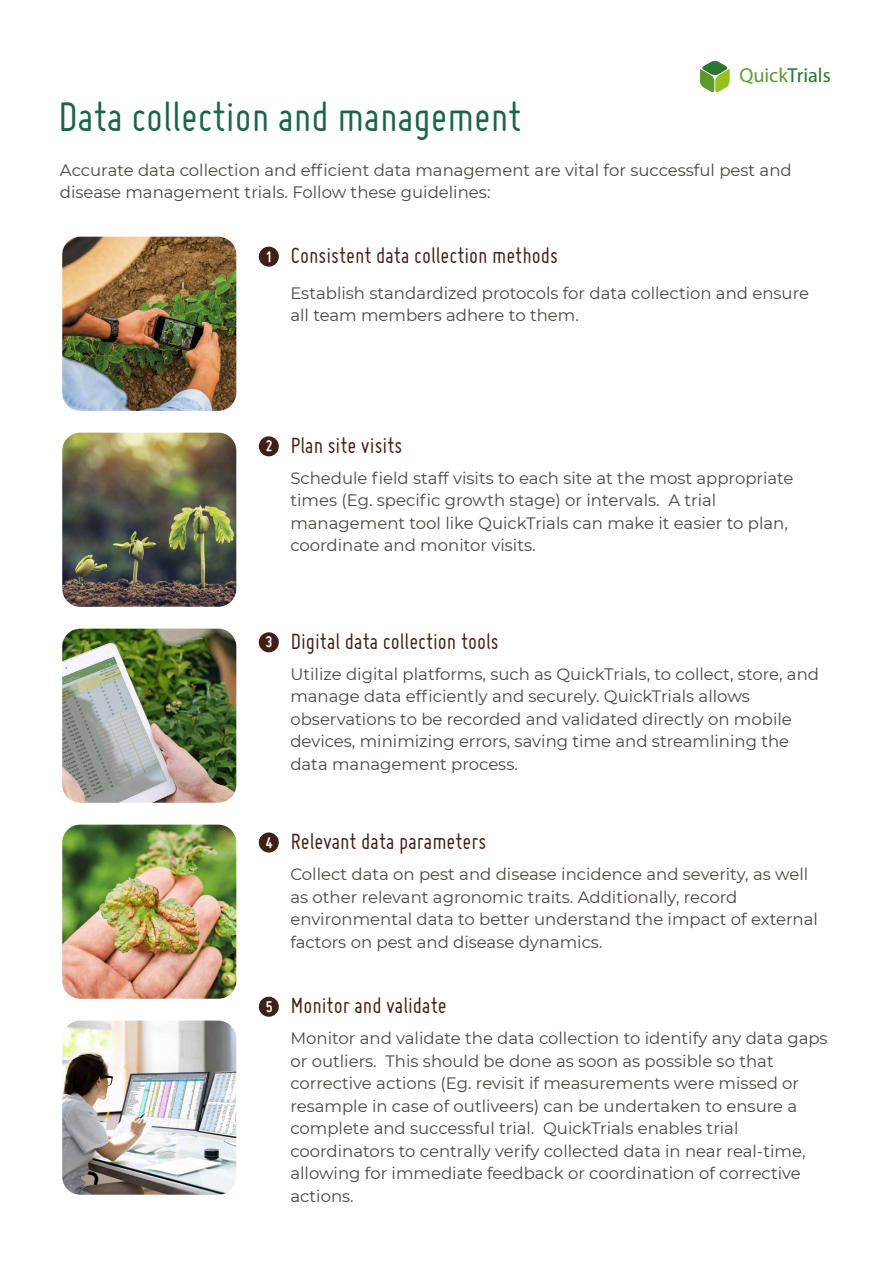
<style>
.page{position:relative;width:893px;height:1263px;background:#fff}
.page>*{position:absolute;margin:0;border:0;box-sizing:border-box;transform-origin:0 0}
.t1{font:45px "Miso";color:#1b6349}
.t2{font:24px "Miso";color:#3f1f17}
.t3{font:20.25px "Myriad Pro";color:#297534}
.t4{font:16.5px/22.5px "Montserrat";color:#494543}
.s1{color:#5f9831}
.s2{font-weight:700;font-size:16.65px;color:#fff}
</style>
<div class="page">
<svg style="left:700px;top:61px;width:30px;height:31px"></svg>
<div style="left:259px;top:247px;width:20px;height:20px;background:#3f1f17;border-radius:50%"></div>
<div style="left:259px;top:436px;width:20px;height:20px;background:#3f1f17;border-radius:50%"></div>
<div style="left:259px;top:632px;width:20px;height:20px;background:#3f1f17;border-radius:50%"></div>
<div style="left:259px;top:832px;width:20px;height:20px;background:#3f1f17;border-radius:50%"></div>
<div style="left:259px;top:997px;width:20px;height:20px;background:#3f1f17;border-radius:50%"></div>
<img style="left:62px;top:237px;width:174px;height:174px">
<img style="left:62px;top:433px;width:174px;height:174px">
<img style="left:62px;top:629px;width:174px;height:174px">
<img style="left:62px;top:825px;width:174px;height:174px">
<img style="left:62px;top:1020px;width:174px;height:175px">
<p class="t3" style="left:739px;top:65px;width:93px"><span class="s1">Quick</span>Trials</p>
<h1 class="t1" style="left:59px;top:92px;width:464px">Data collection and management</h1>
<p class="t4" style="left:60px;top:158px;width:733px">Accurate data collection and efficient data management are vital for successful pest and disease management trials. Follow these guidelines:</p>
<h2 class="t2" style="left:266px;top:242px;width:294px"><span class="s2">1</span> Consistent data collection methods</h2>
<p class="t4" style="left:290px;top:281px;width:520px">Establish standardized protocols for data collection and ensure all team members adhere to them.</p>
<h2 class="t2" style="left:266px;top:432px;width:138px"><span class="s2">2</span> Plan site visits</h2>
<p class="t4" style="left:290px;top:466px;width:505px">Schedule field staff visits to each site at the most appropriate times (Eg. specific growth stage) or intervals. A trial management tool like QuickTrials can make it easier to plan, coordinate and monitor visits.</p>
<h2 class="t2" style="left:266px;top:628px;width:235px"><span class="s2">3</span> Digital data collection tools</h2>
<p class="t4" style="left:290px;top:662px;width:530px">Utilize digital platforms, such as QuickTrials, to collect, store, and manage data efficiently and securely. QuickTrials allows observations to be recorded and validated directly on mobile devices, minimizing errors, saving time and streamlining the data management process.</p>
<h2 class="t2" style="left:266px;top:828px;width:222px"><span class="s2">4</span> Relevant data parameters</h2>
<p class="t4" style="left:290px;top:862px;width:529px">Collect data on pest and disease incidence and severity, as well as other relevant agronomic traits. Additionally, record environmental data to better understand the impact of external factors on pest and disease dynamics.</p>
<h2 class="t2" style="left:266px;top:992px;width:182px"><span class="s2">5</span> Monitor and validate</h2>
<p class="t4" style="left:290px;top:1026px;width:539px">Monitor and validate the data collection to identify any data gaps or outliers. This should be done as soon as possible so that corrective actions (Eg. revisit if measurements were missed or resample in case of outliveers) can be undertaken to ensure a complete and successful trial. QuickTrials enables trial coordinators to centrally verify collected data in near real-time, allowing for immediate feedback or coordination of corrective actions.</p>
</div>
